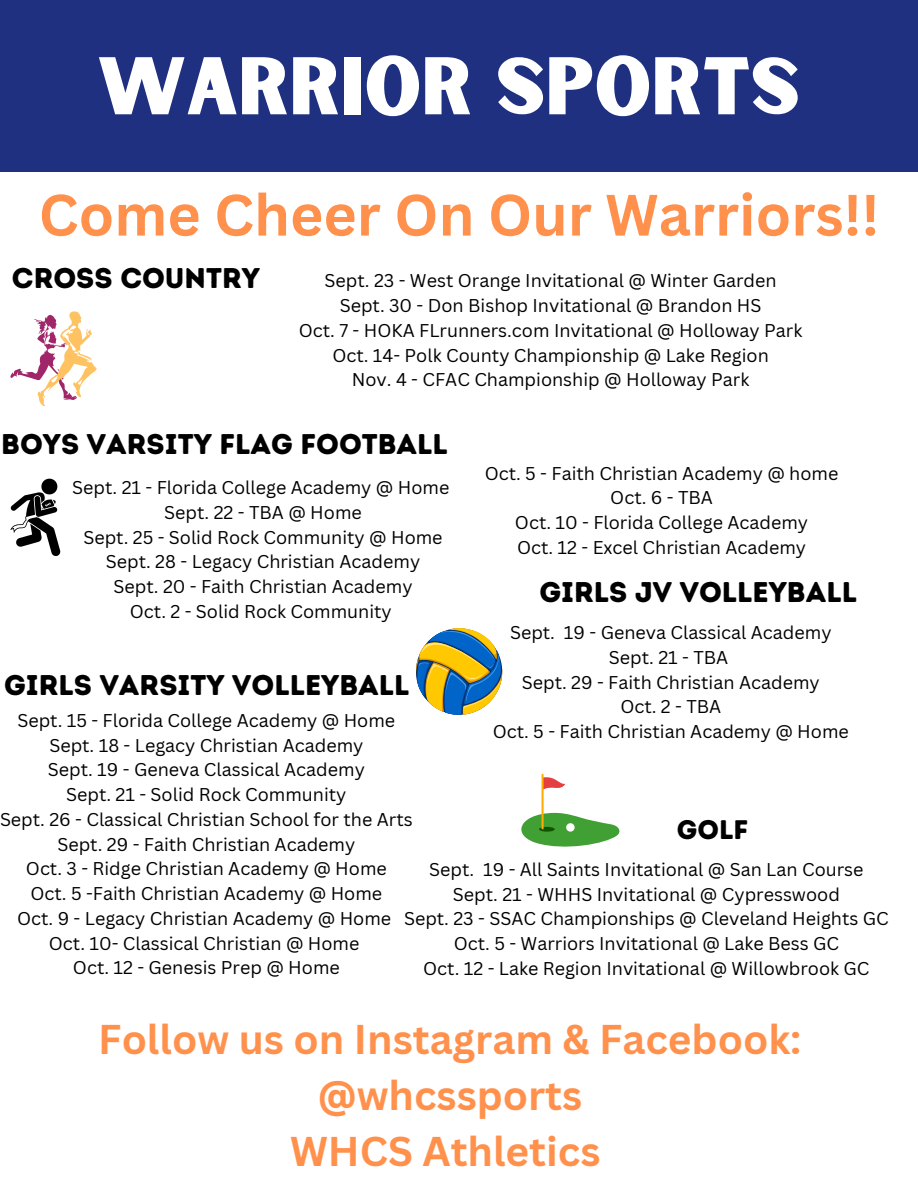
<style>
.page{position:relative;width:918px;height:1188px;background:#fff}
.page>*{position:absolute;margin:0;border:0;box-sizing:border-box;transform-origin:0 0}
.t1{font:78px "Sunborn Sans One";color:#fff}
.t2{font:700 57px "Canva Sans";color:#ff914d}
.t3{font:700 40.5px "Canva Sans";color:#ff914d}
.t4{font:28.5px "Intro Rust Base";color:#000}
.t5{font:26.85px "Intro Rust Base";color:#000}
.t6{font:18px "Canva Sans";color:#000}
</style>
<div class="page">
<div style="left:0;top:0;width:918px;height:171px;background:#1e307f"></div>
<svg style="left:10px;top:311px;width:87px;height:95px"></svg>
<svg style="left:10px;top:478px;width:51px;height:78px"></svg>
<svg style="left:416px;top:628px;width:87px;height:87px"></svg>
<svg style="left:544px;top:777px;width:21px;height:12px"></svg>
<svg style="left:521px;top:813px;width:99px;height:34px"></svg>
<hr style="left:542px;top:774px;width:2px;height:55px;background:#ffab01">
<p class="t1" style="left:97px;top:36px;width:704px">WARRIOR SPORTS</p>
<p class="t2" style="left:39px;top:175px;width:842px">Come Cheer On Our Warriors!!</p>
<p class="t6" style="left:325px;top:268px;width:454px">Sept. 23 - West Orange Invitational @ Winter Garden</p>
<p class="t6" style="left:340px;top:293px;width:423px">Sept. 30 - Don Bishop Invitational @ Brandon HS</p>
<p class="t6" style="left:299px;top:318px;width:505px">Oct. 7 - HOKA FLrunners.com Invitational @ Holloway Park</p>
<p class="t6" style="left:332px;top:342px;width:438px">Oct. 14- Polk County Championship @ Lake Region</p>
<p class="t6" style="left:352px;top:367px;width:399px">Nov. 4 - CFAC Championship @ Holloway Park</p>
<p class="t4" style="left:12px;top:261px;width:249px">CROSS COUNTRY</p>
<p class="t4" style="left:1px;top:427px;width:448px">BOYS VARSITY FLAG FOOTBALL</p>
<p class="t6" style="left:72px;top:475px;width:379px">Sept. 21 - Florida College Academy @ Home</p>
<p class="t6" style="left:164px;top:500px;width:199px">Sept. 22 - TBA @ Home</p>
<p class="t6" style="left:83px;top:524px;width:361px">Sept. 25 - Solid Rock Community @ Home</p>
<p class="t6" style="left:106px;top:549px;width:316px">Sept. 28 - Legacy Christian Academy</p>
<p class="t6" style="left:114px;top:574px;width:300px">Sept. 20 - Faith Christian Academy</p>
<p class="t6" style="left:130px;top:599px;width:263px">Oct. 2 - Solid Rock Community</p>
<p class="t6" style="left:485px;top:460px;width:355px">Oct. 5 - Faith Christian Academy @ home</p>
<p class="t6" style="left:610px;top:485px;width:104px">Oct. 6 - TBA</p>
<p class="t6" style="left:515px;top:510px;width:295px">Oct. 10 - Florida College Academy</p>
<p class="t6" style="left:517px;top:535px;width:291px">Oct. 12 - Excel Christian Academy</p>
<p class="t4" style="left:539px;top:575px;width:319px">GIRLS JV VOLLEYBALL</p>
<p class="t6" style="left:510px;top:620px;width:323px">Sept. 19 - Geneva Classical Academy</p>
<p class="t6" style="left:609px;top:645px;width:121px">Sept. 21 - TBA</p>
<p class="t6" style="left:522px;top:670px;width:299px">Sept. 29 - Faith Christian Academy</p>
<p class="t6" style="left:620px;top:694px;width:103px">Oct. 2 - TBA</p>
<p class="t6" style="left:493px;top:719px;width:358px">Oct. 5 - Faith Christian Academy @ Home</p>
<p class="t4" style="left:4px;top:668px;width:407px">GIRLS VARSITY VOLLEYBALL</p>
<p class="t6" style="left:17px;top:708px;width:379px">Sept. 15 - Florida College Academy @ Home</p>
<p class="t6" style="left:49px;top:732px;width:316px">Sept. 18 - Legacy Christian Academy</p>
<p class="t6" style="left:48px;top:757px;width:319px">Sept. 19 - Geneva Classical Academy</p>
<p class="t6" style="left:66px;top:782px;width:282px">Sept. 21 - Solid Rock Community</p>
<p class="t6" style="left:0;top:807px;width:414px">Sept. 26 - Classical Christian School for the Arts</p>
<p class="t6" style="left:57px;top:831px;width:299px">Sept. 29 - Faith Christian Academy</p>
<p class="t6" style="left:26px;top:856px;width:362px">Oct. 3 - Ridge Christian Academy @ Home</p>
<p class="t6" style="left:30px;top:881px;width:353px">Oct. 5 -Faith Christian Academy @ Home</p>
<p class="t6" style="left:17px;top:906px;width:376px">Oct. 9 - Legacy Christian Academy @ Home</p>
<p class="t6" style="left:49px;top:930px;width:312px">Oct. 10- Classical Christian @ Home</p>
<p class="t6" style="left:73px;top:955px;width:268px">Oct. 12 - Genesis Prep @ Home</p>
<p class="t5" style="left:677px;top:814px;width:73px">GOLF</p>
<p class="t6" style="left:429px;top:857px;width:436px">Sept. 19 - All Saints Invitational @ San Lan Course</p>
<p class="t6" style="left:453px;top:881px;width:388px">Sept. 21 - WHHS Invitational @ Cypresswood</p>
<p class="t6" style="left:404px;top:906px;width:486px">Sept. 23 - SSAC Championships @ Cleveland Heights GC</p>
<p class="t6" style="left:454px;top:931px;width:387px">Oct. 5 - Warriors Invitational @ Lake Bess GC</p>
<p class="t6" style="left:423px;top:956px;width:448px">Oct. 12 - Lake Region Invitational @ Willowbrook GC</p>
<p class="t3" style="left:98px;top:1011px;width:705px">Follow us on Instagram &amp; Facebook:</p>
<p class="t3" style="left:318px;top:1067px;width:266px">@whcssports</p>
<p class="t3" style="left:290px;top:1123px;width:312px">WHCS Athletics</p>
</div>
